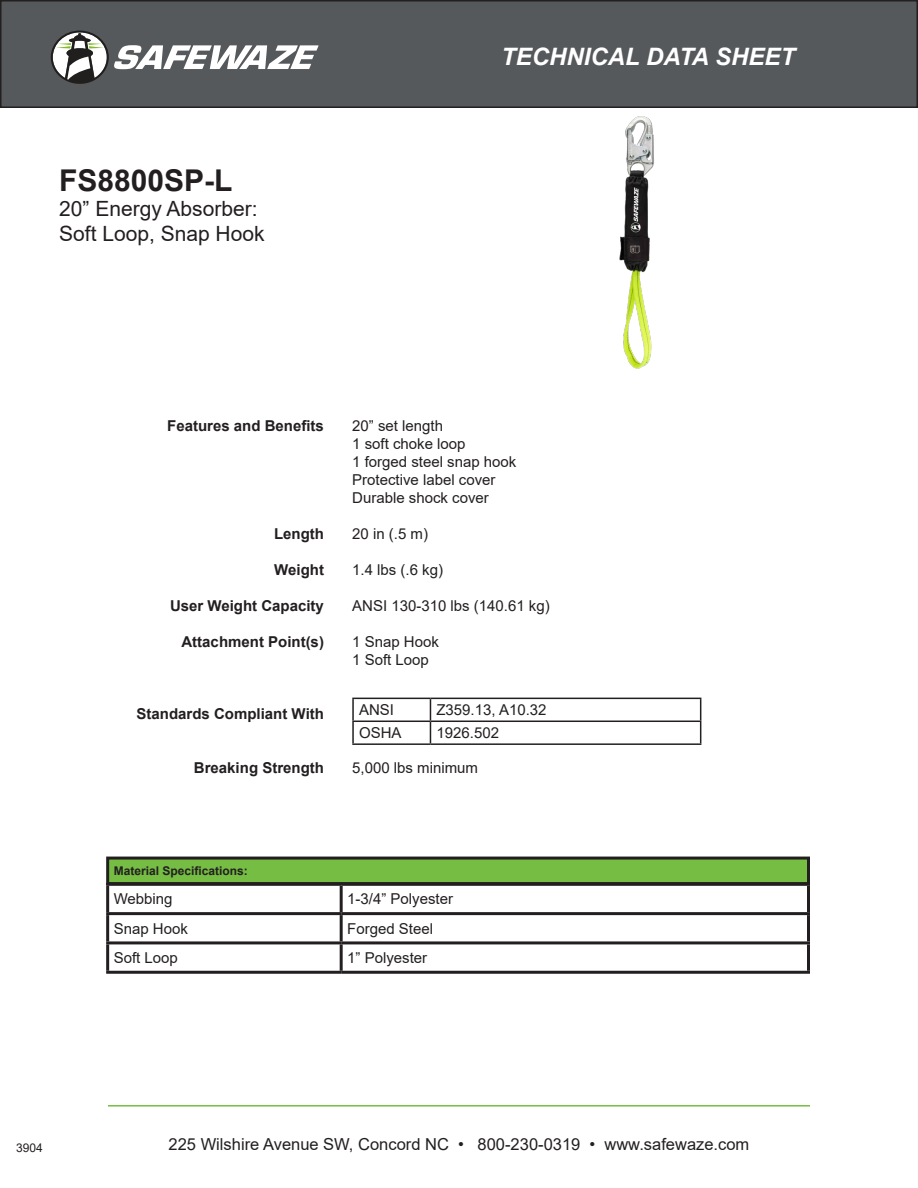
<style>
.page{position:relative;width:918px;height:1188px;background:#fff}
.page>*{position:absolute;margin:0;border:0;box-sizing:border-box;transform-origin:0 0}
.t1{font:700 30px "Arial";color:#231f20}
.t2{font:italic 700 24px "Arial";color:#fff}
.t3{font:21px "Arial";color:#231f20}
.t4{font:16.5px "Arial";color:#231f20}
.t5{font:15px "Arial";color:#231f20}
.t6{font:700 15px "Arial";color:#231f20}
.t7{font:700 12px "Arial";color:#231f20}
.t8{font:12px "Arial";color:#231f20}
</style>
<div class="page">
<div style="left:1px;top:1px;width:916px;height:106px;background:#55595b"></div>
<div style="left:0;top:0;width:918px;height:108px;border:2px solid #231f20"></div>
<svg style="left:51px;top:31px;width:268px;height:53px"></svg>
<hr style="left:108px;top:1105px;width:702px;height:2px;background:#75bd43">
<img style="left:619px;top:116px;width:35px;height:253px">
<hr style="left:106px;top:883px;width:235px;height:3px;background:#231f20">
<hr style="left:106px;top:886px;width:3px;height:26px;background:#231f20">
<hr style="left:341px;top:883px;width:469px;height:3px;background:#231f20">
<hr style="left:340px;top:886px;width:3px;height:26px;background:#231f20">
<hr style="left:807px;top:886px;width:3px;height:26px;background:#231f20">
<hr style="left:106px;top:912px;width:235px;height:3px;background:#231f20">
<hr style="left:106px;top:915px;width:3px;height:26px;background:#231f20">
<hr style="left:341px;top:912px;width:469px;height:3px;background:#231f20">
<hr style="left:340px;top:915px;width:3px;height:26px;background:#231f20">
<hr style="left:807px;top:915px;width:3px;height:26px;background:#231f20">
<hr style="left:106px;top:941px;width:235px;height:3px;background:#231f20">
<hr style="left:106px;top:944px;width:3px;height:27px;background:#231f20">
<hr style="left:341px;top:941px;width:469px;height:3px;background:#231f20">
<hr style="left:340px;top:944px;width:3px;height:27px;background:#231f20">
<hr style="left:807px;top:944px;width:3px;height:27px;background:#231f20">
<hr style="left:106px;top:971px;width:235px;height:3px;background:#231f20">
<hr style="left:341px;top:971px;width:469px;height:3px;background:#231f20">
<div style="left:108px;top:858px;width:700px;height:26px;background:#75bd43"></div>
<div style="left:106px;top:857px;width:704px;height:28px;border:3px solid #231f20"></div>
<hr style="left:352px;top:698px;width:78px;height:1px;background:#231f20">
<hr style="left:352px;top:699px;width:2px;height:22px;background:#231f20">
<hr style="left:430px;top:698px;width:271px;height:1px;background:#231f20">
<hr style="left:352px;top:721px;width:78px;height:1px;background:#231f20">
<hr style="left:352px;top:722px;width:2px;height:21px;background:#231f20">
<hr style="left:430px;top:721px;width:271px;height:1px;background:#231f20">
<svg style="left:430px;top:699px;width:1px;height:44px"></svg>
<svg style="left:700px;top:699px;width:1px;height:44px"></svg>
<hr style="left:352px;top:743px;width:78px;height:2px;background:#231f20">
<hr style="left:430px;top:743px;width:271px;height:2px;background:#231f20">
<p class="t1" style="left:59px;top:159px;width:175px">FS8800SP-L</p>
<p class="t3" style="left:59px;top:194px;width:200px">20” Energy Absorber:</p>
<p class="t3" style="left:59px;top:219px;width:207px">Soft Loop, Snap Hook</p>
<h2 class="t2" style="left:501px;top:40px;width:295px">TECHNICAL DATA SHEET</h2>
<p class="t6" style="left:167px;top:416px;width:158px">Features and Benefits</p>
<p class="t6" style="left:274px;top:524px;width:51px">Length</p>
<p class="t6" style="left:274px;top:560px;width:51px">Weight</p>
<p class="t6" style="left:170px;top:596px;width:155px">User Weight Capacity</p>
<p class="t6" style="left:182px;top:632px;width:144px">Attachment Point(s)</p>
<p class="t5" style="left:352px;top:416px;width:92px">20” set length</p>
<p class="t5" style="left:352px;top:434px;width:115px">1 soft choke loop</p>
<p class="t5" style="left:352px;top:452px;width:166px">1 forged steel snap hook</p>
<p class="t5" style="left:352px;top:470px;width:145px">Protective label cover</p>
<p class="t5" style="left:352px;top:488px;width:138px">Durable shock cover</p>
<p class="t5" style="left:352px;top:524px;width:77px">20 in (.5 m)</p>
<p class="t5" style="left:352px;top:560px;width:92px">1.4 lbs (.6 kg)</p>
<p class="t5" style="left:352px;top:596px;width:199px">ANSI 130-310 lbs (140.61 kg)</p>
<p class="t5" style="left:352px;top:632px;width:88px">1 Snap Hook</p>
<p class="t5" style="left:352px;top:650px;width:78px">1 Soft Loop</p>
<p class="t6" style="left:137px;top:704px;width:189px">Standards Compliant With</p>
<p class="t5" style="left:359px;top:700px;width:37px">ANSI</p>
<p class="t5" style="left:436px;top:700px;width:112px">Z359.13, A10.32</p>
<p class="t5" style="left:359px;top:723px;width:44px">OSHA</p>
<p class="t5" style="left:436px;top:723px;width:64px">1926.502</p>
<p class="t6" style="left:194px;top:758px;width:132px">Breaking Strength</p>
<p class="t5" style="left:352px;top:758px;width:127px">5,000 lbs minimum</p>
<p class="t7" style="left:114px;top:863px;width:136px">Material Specifications:</p>
<p class="t5" style="left:114px;top:889px;width:60px">Webbing</p>
<p class="t5" style="left:347px;top:889px;width:107px">1-3/4” Polyester</p>
<p class="t5" style="left:114px;top:918px;width:76px">Snap Hook</p>
<p class="t5" style="left:347px;top:918px;width:87px">Forged Steel</p>
<p class="t5" style="left:114px;top:947px;width:66px">Soft Loop</p>
<p class="t5" style="left:347px;top:947px;width:82px">1” Polyester</p>
<p class="t8" style="left:16px;top:1139px;width:28px">3904</p>
<p class="t4" style="left:169px;top:1132px;width:582px">225 Wilshire Avenue SW, Concord NC • 800-230-0319 • www.safewaze.com</p>
</div>
